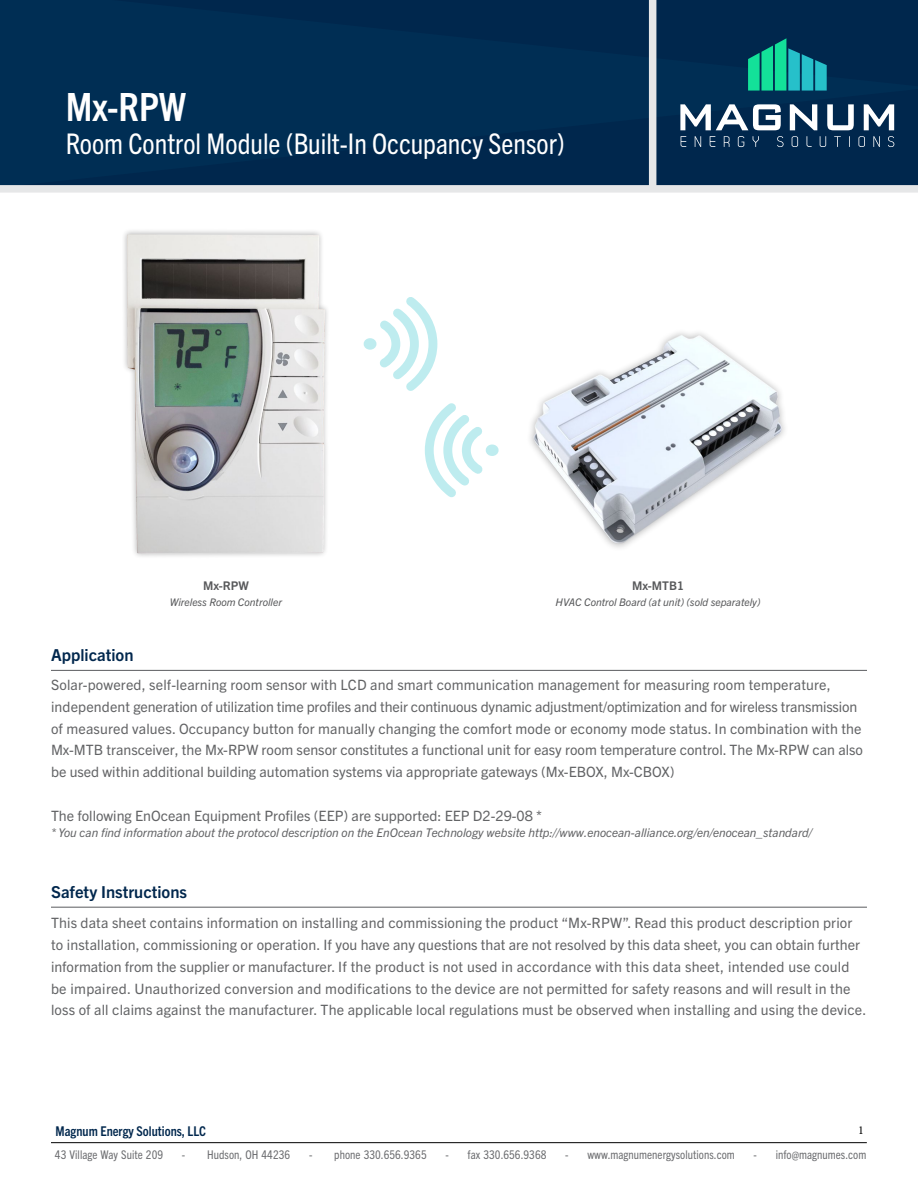
<style>
.page{position:relative;width:918px;height:1188px;background:#fff}
.page>*{position:absolute;margin:0;border:0;box-sizing:border-box;transform-origin:0 0}
.t1{font:700 condensed 39px "Trade Gothic Next LT Pro";color:#fff}
.t2{font:condensed 28.5px "Trade Gothic Next LT Pro";color:#fff}
.t3{font:700 16.5px "Trade Gothic Next LT Pro";color:#00274d}
.t4{font:14.25px/21.8px "Trade Gothic Next LT Pro";letter-spacing:.01em;color:#636466}
.t5{font:700 condensed 13.5px "Trade Gothic Next LT Pro";color:#00274d}
.t6{font:italic 12px "Trade Gothic Next LT Pro";color:#636466}
.t7{font:condensed 12px "Trade Gothic Next LT Pro";letter-spacing:.005em;color:#6d6e71}
.t8{font:700 12px "Trade Gothic Next LT Pro";color:#58595b}
.t9{font:12px "Minion Pro";color:#000}
.t10{font:italic 10.5px "Trade Gothic Next LT Pro";color:#58595b}
</style>
<div class="page">
<hr style="left:51px;top:1142px;width:816px;height:1px;background:#000">
<div style="left:0;top:0;width:918px;height:185px;background:#002e54"></div>
<div style="left:649px;top:0;width:7px;height:190px;background:#e6e7e8"></div>
<div style="left:0;top:185px;width:918px;height:8px;background:#e6e7e8"></div>
<hr style="left:51px;top:670px;width:816px;height:1px;background:#6d6e71">
<hr style="left:51px;top:907px;width:816px;height:1px;background:#6d6e71">
<svg style="left:680px;top:99px;width:215px;height:49px"></svg>
<svg style="left:748px;top:38px;width:79px;height:53px;background:#11928a"></svg>
<img style="left:124px;top:230px;width:204px;height:327px">
<img style="left:530px;top:332px;width:255px;height:216px">
<div style="left:364px;top:338px;width:12px;height:12px;border:6px solid #26c0ca;border-radius:50%"></div>
<svg style="left:372px;top:297px;width:118px;height:201px"></svg>
<div style="left:486px;top:445px;width:13px;height:11px;border:6px solid #26c0ca;border-radius:50%"></div>
<h1 class="t1" style="left:66px;top:80px;width:122px">Mx-RPW</h1>
<h2 class="t2" style="left:66px;top:124px;width:500px">Room Control Module (Built-In Occupancy Sensor)</h2>
<p class="t3" style="left:51px;top:644px;width:84px">Application</p>
<p class="t8" style="left:203px;top:577px;width:47px">Mx-RPW</p>
<p class="t10" style="left:170px;top:595px;width:114px">Wireless Room Controller</p>
<p class="t8" style="left:632px;top:577px;width:53px">Mx-MTB1</p>
<p class="t10" style="left:556px;top:595px;width:206px">HVAC Control Board (at unit) (sold separately)</p>
<p class="t4" style="left:51px;top:673px;width:814px">Solar-powered, self-learning room sensor with LCD and smart communication management for measuring room temperature, independent generation of utilization time profiles and their continuous dynamic adjustment/optimization and for wireless transmission of measured values. Occupancy button for manually changing the comfort mode or economy mode status. In combination with the Mx-MTB transceiver, the Mx-RPW room sensor constitutes a functional unit for easy room temperature control. The Mx-RPW can also be used within additional building automation systems via appropriate gateways (Mx-EBOX, Mx-CBOX)</p>
<p class="t4" style="left:51px;top:804px;width:493px">The following EnOcean Equipment Profiles (EEP) are supported: EEP D2-29-08 *</p>
<p class="t6" style="left:51px;top:824px;width:763px">* You can find information about the protocol description on the EnOcean Technology website http://www.enocean-alliance.org/en/enocean_standard/</p>
<p class="t3" style="left:51px;top:881px;width:138px">Safety Instructions</p>
<p class="t4" style="left:51px;top:911px;width:817px">This data sheet contains information on installing and commissioning the product “Mx-RPW”. Read this product description prior to installation, commissioning or operation. If you have any questions that are not resolved by this data sheet, you can obtain further information from the supplier or manufacturer. If the product is not used in accordance with this data sheet, intended use could be impaired. Unauthorized conversion and modifications to the device are not permitted for safety reasons and will result in the loss of all claims against the manufacturer. The applicable local regulations must be observed when installing and using the device.</p>
<p class="t5" style="left:56px;top:1122px;width:152px">Magnum Energy Solutions, LLC</p>
<p class="t9" style="left:858px;top:1122px;width:7px">1</p>
<p class="t7" style="left:55px;top:1146px;width:110px">43 Village Way Suite 209</p>
<p class="t7" style="left:182px;top:1146px;width:110px">- Hudson, OH 44236</p>
<p class="t7" style="left:309px;top:1146px;width:119px">- phone 330.656.9365</p>
<p class="t7" style="left:446px;top:1146px;width:103px">- fax 330.656.9368</p>
<p class="t7" style="left:565px;top:1146px;width:171px">- www.magnumenergysolutions.com</p>
<p class="t7" style="left:754px;top:1146px;width:114px">- info@magnumes.com</p>
</div>
